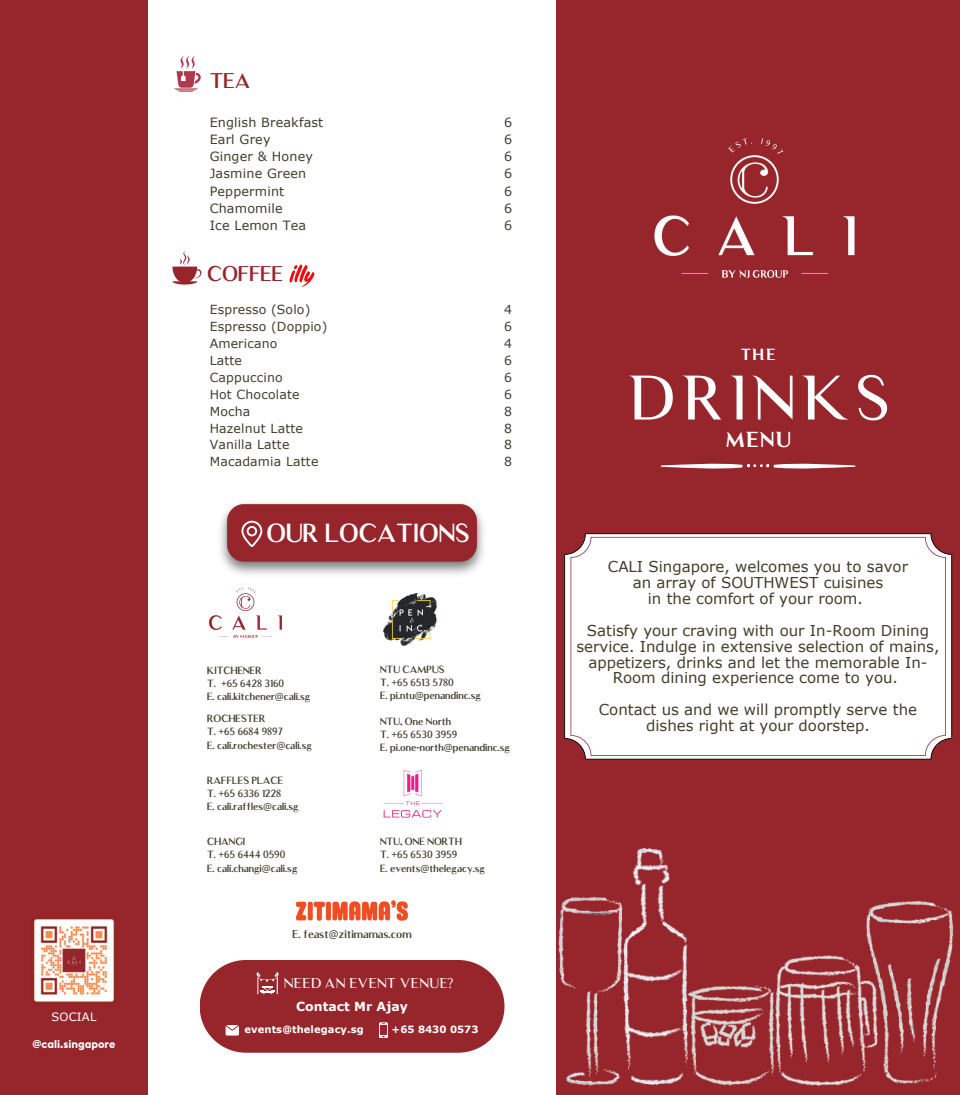
<style>
.page{position:relative;width:960px;height:1095px;background:#fff}
.page>*{position:absolute;margin:0;border:0;box-sizing:border-box;transform-origin:0 0}
.t1{font:60px "Luxia Display";letter-spacing:.09em;color:#fff}
.t2{font:500 25px "Luxia";color:#fff}
.t3{font:20.75px "Luxia Bold Display";color:#fff}
.t4{font:500 20.38px "Luxia";color:#96262c}
.t5{font:15.38px "Luxia Bold Display";color:#fff}
.t6{font:15px/16px "Verdana";color:#403e2b;text-align:center}
.t7{font:13.62px "Luxia Display";color:#fff}
.t8{font:12.75px "Verdana";letter-spacing:.015em;color:#403e2b}
.t9{font:12.5px "Verdana";letter-spacing:.015em;color:#403e2b}
.t10{font:700 12.5px "Verdana";letter-spacing:.005em;color:#fff}
.t11{font:11.5px "Verdana";letter-spacing:.015em;color:#fff}
.t12{font:700 11.25px "Euclid Flex";color:#fff}
.t13{font:500 10.88px "Luxia";color:#403e2b}
.t14{font:500 10px "Luxia";color:#403e2b}
.t15{font:700 10px "Verdana";letter-spacing:.01em;color:#fff}
.s1{font-family:"Noto Sans";font-weight:400}
</style>
<div class="page">
<div style="left:0;top:0;width:148px;height:1095px;background:#96262c"></div>
<img style="left:220px;top:503px;width:264px;height:72px">
<svg style="left:241px;top:521px;width:21px;height:26px"></svg>
<div style="left:200px;top:960px;width:304px;height:93px;background:#96262c;border-radius:46px"></div>
<svg style="left:257px;top:972px;width:22px;height:22px"></svg>
<svg style="left:226px;top:1025px;width:13px;height:11px"></svg>
<svg style="left:379px;top:1022px;width:9px;height:16px"></svg>
<div style="left:556px;top:0;width:404px;height:1095px;background:#96262c"></div>
<svg style="left:564px;top:533px;width:388px;height:227px;background:#c1abad"></svg>
<div style="left:570px;top:537px;width:375px;height:219px;background:#fff"></div>
<img style="left:654px;top:138px;width:201px;height:140px">
<img style="left:31px;top:917px;width:86px;height:88px">
<img style="left:558px;top:896px;width:56px;height:190px">
<img style="left:614px;top:847px;width:74px;height:238px">
<img style="left:681px;top:983px;width:77px;height:102px">
<img style="left:758px;top:955px;width:63px;height:131px">
<img style="left:821px;top:900px;width:133px;height:186px">
<svg style="left:661px;top:463px;width:194px;height:6px"></svg>
<svg style="left:174px;top:56px;width:27px;height:36px"></svg>
<svg style="left:172px;top:251px;width:30px;height:34px"></svg>
<img style="left:289px;top:265px;width:26px;height:21px">
<img style="left:383px;top:593px;width:53px;height:53px">
<img style="left:295px;top:900px;width:114px;height:21px">
<img style="left:209px;top:587px;width:73px;height:51px">
<img style="left:383px;top:769px;width:59px;height:49px">
<p class="t11" style="left:51px;top:1009px;width:46px">SOCIAL</p>
<p class="t12" style="left:33px;top:1037px;width:84px">@cali.singapore</p>
<p class="t4" style="left:210px;top:68px;width:42px">TEA</p>
<p class="t8" style="left:210px;top:114px;width:115px">English Breakfast</p>
<p class="t8" style="left:210px;top:131px;width:62px">Earl Grey</p>
<p class="t8" style="left:210px;top:148px;width:105px">Ginger &amp; Honey</p>
<p class="t8" style="left:210px;top:165px;width:98px">Jasmine Green</p>
<p class="t8" style="left:210px;top:183px;width:76px">Peppermint</p>
<p class="t8" style="left:210px;top:200px;width:75px">Chamomile</p>
<p class="t8" style="left:210px;top:217px;width:98px">Ice Lemon Tea</p>
<p class="t4" style="left:207px;top:262px;width:77px">COFFEE</p>
<p class="t9" style="left:210px;top:302px;width:102px">Espresso (Solo)</p>
<p class="t9" style="left:210px;top:319px;width:119px">Espresso (Doppio)</p>
<p class="t9" style="left:210px;top:336px;width:69px">Americano</p>
<p class="t9" style="left:210px;top:352px;width:34px">Latte</p>
<p class="t9" style="left:210px;top:369px;width:75px">Cappuccino</p>
<p class="t9" style="left:210px;top:386px;width:91px">Hot Chocolate</p>
<p class="t9" style="left:210px;top:403px;width:42px">Mocha</p>
<p class="t9" style="left:210px;top:420px;width:95px">Hazelnut Latte</p>
<p class="t9" style="left:210px;top:437px;width:81px">Vanilla Latte</p>
<p class="t9" style="left:210px;top:454px;width:110px">Macadamia Latte</p>
<p class="t2" style="left:266px;top:518px;width:205px">OUR LOCATIONS</p>
<p class="t8" style="left:504px;top:114px;width:10px">6</p>
<p class="t8" style="left:504px;top:131px;width:10px">6</p>
<p class="t8" style="left:504px;top:148px;width:10px">6</p>
<p class="t8" style="left:504px;top:165px;width:10px">6</p>
<p class="t8" style="left:504px;top:183px;width:10px">6</p>
<p class="t8" style="left:504px;top:200px;width:10px">6</p>
<p class="t8" style="left:504px;top:217px;width:10px">6</p>
<p class="t9" style="left:504px;top:302px;width:9px">4</p>
<p class="t9" style="left:504px;top:319px;width:9px">6</p>
<p class="t9" style="left:504px;top:336px;width:9px">4</p>
<p class="t9" style="left:504px;top:352px;width:9px">6</p>
<p class="t9" style="left:504px;top:369px;width:9px">6</p>
<p class="t9" style="left:504px;top:386px;width:9px">6</p>
<p class="t9" style="left:504px;top:403px;width:9px">8</p>
<p class="t9" style="left:504px;top:420px;width:9px">8</p>
<p class="t9" style="left:504px;top:437px;width:9px">8</p>
<p class="t9" style="left:504px;top:454px;width:9px">8</p>
<p class="t14" style="left:207px;top:664px;width:56px">KITCHENER</p>
<p class="t14" style="left:207px;top:677px;width:79px">T. <span class="s1">+</span>65 6428 3160</p>
<p class="t14" style="left:207px;top:691px;width:105px">E. cali.kitchener<span class="s1">@</span>cali.sg</p>
<p class="t14" style="left:207px;top:712px;width:60px">ROCHESTER</p>
<p class="t14" style="left:207px;top:726px;width:77px">T. <span class="s1">+</span>65 6684 9897</p>
<p class="t14" style="left:207px;top:739px;width:106px">E. cali.rochester<span class="s1">@</span>cali.sg</p>
<p class="t14" style="left:207px;top:774px;width:78px">RAFFLES PLACE</p>
<p class="t14" style="left:207px;top:787px;width:76px">T. <span class="s1">+</span>65 6336 1228</p>
<p class="t14" style="left:207px;top:801px;width:93px">E. cali.raffles<span class="s1">@</span>cali.sg</p>
<p class="t14" style="left:207px;top:836px;width:40px">CHANGI</p>
<p class="t14" style="left:207px;top:849px;width:80px">T. <span class="s1">+</span>65 6444 0590</p>
<p class="t14" style="left:207px;top:862px;width:92px">E. cali.changi<span class="s1">@</span>cali.sg</p>
<p class="t14" style="left:380px;top:663px;width:66px">NTU CAMPUS</p>
<p class="t14" style="left:380px;top:676px;width:75px">T. <span class="s1">+</span>65 6513 5780</p>
<p class="t14" style="left:380px;top:690px;width:102px">E. pi.ntu<span class="s1">@</span>penandinc.sg</p>
<p class="t14" style="left:380px;top:715px;width:73px">NTU, One North</p>
<p class="t14" style="left:380px;top:728px;width:79px">T. <span class="s1">+</span>65 6530 3959</p>
<p class="t14" style="left:380px;top:742px;width:131px">E. pi.one-north<span class="s1">@</span>penandinc.sg</p>
<p class="t14" style="left:380px;top:836px;width:83px">NTU, ONE NORTH</p>
<p class="t14" style="left:380px;top:849px;width:79px">T. <span class="s1">+</span>65 6530 3959</p>
<p class="t14" style="left:380px;top:862px;width:107px">E. events<span class="s1">@</span>thelegacy.sg</p>
<p class="t13" style="left:292px;top:928px;width:121px">E. feast<span class="s1">@</span>zitimamas.com</p>
<p class="t7" style="left:283px;top:974px;width:172px">NEED AN EVENT VENUE?</p>
<p class="t10" style="left:296px;top:998px;width:113px">Contact Mr Ajay</p>
<p class="t15" style="left:244px;top:1023px;width:121px">events@thelegacy.sg</p>
<p class="t15" style="left:392px;top:1023px;width:88px">+65 8430 0573</p>
<p class="t5" style="left:741px;top:345px;width:36px">THE</p>
<p class="t1" style="left:627px;top:362px;width:264px">DRINKS</p>
<p class="t3" style="left:725px;top:426px;width:67px">MENU</p>
<p class="t6" style="left:608px;top:558px;width:302px">CALI Singapore, welcomes you to savor</p>
<p class="t6" style="left:633px;top:574px;width:252px">an array of SOUTHWEST cuisines</p>
<p class="t6" style="left:648px;top:590px;width:217px">in the comfort of your room.</p>
<p class="t6" style="left:576px;top:622px;width:365px">Satisfy your craving with our In-Room Dining service. Indulge in extensive selection of mains, appetizers, drinks and let the memorable In-Room dining experience come to you.</p>
<p class="t6" style="left:599px;top:701px;width:320px">Contact us and we will promptly serve the dishes right at your doorstep.</p>
</div>
